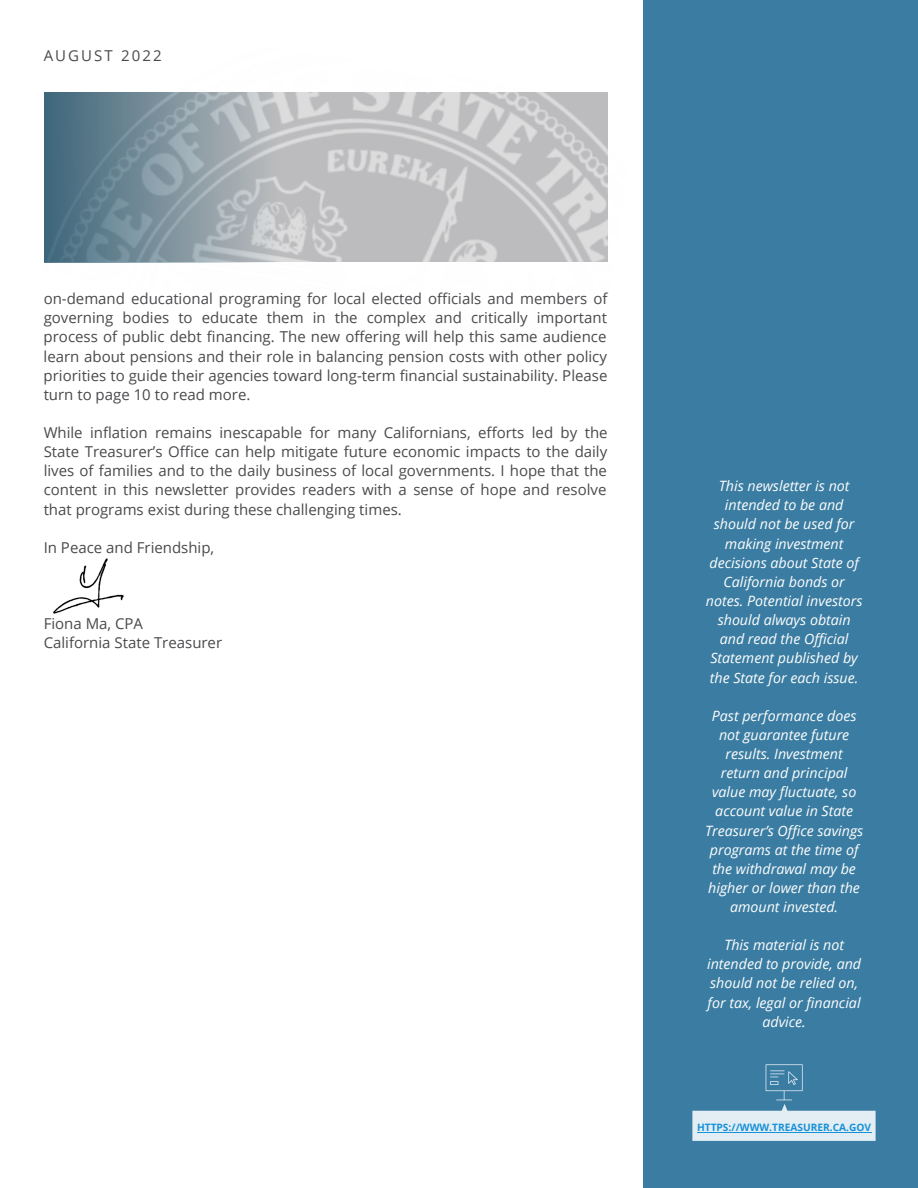
<style>
.page{position:relative;width:918px;height:1188px;background:#fff}
.page>*{position:absolute;margin:0;border:0;box-sizing:border-box;transform-origin:0 0}
.t1{font:15px/19px "Open Sans";color:#4a4a4d}
.t2{font:15px "Open Sans";letter-spacing:.14em;color:#4a4a4d}
.t3{font:italic 14.25px/19.2px "Open Sans";color:#fdfdfd;text-align:center}
.t4{font:700 10.2px "Open Sans";color:#1891d7}
</style>
<div class="page">
<div style="left:644px;top:0;width:274px;height:1188px;background:#3b7da2"></div>
<img style="left:44px;top:92px;width:564px;height:171px">
<svg style="left:44px;top:93px;width:233px;height:169px;background:#8196a1"></svg>
<img style="left:53px;top:558px;width:71px;height:56px">
<svg style="left:692px;top:1064px;width:184px;height:77px"></svg>
<hr style="left:697px;top:1132px;width:174px;height:1px;background:#1891d7">
<p class="t2" style="left:44px;top:45px;width:119px">AUGUST 2022</p>
<p class="t1" style="left:44px;top:289px;width:565px">on-demand educational programing for local elected officials and members of governing bodies to</p>
<p class="t1" style="left:44px;top:308px;width:565px;text-align:justify;text-indent:158px">educate them in the complex and critically important process of public debt financing. The new offering will help this same audience learn about pensions and their role in balancing pension costs with other policy priorities to guide their agencies toward long-term financial sustainability. Please turn to page 10 to read more.</p>
<p class="t1" style="left:44px;top:423px;width:565px;text-align:justify">While inflation remains inescapable for many Californians, efforts led by the State Treasurer’s Office can help mitigate future economic impacts to the daily lives of families and to the daily business of local governments. I hope that the content in this newsletter provides readers with a sense of hope and resolve that programs exist during these challenging times.</p>
<p class="t1" style="left:44px;top:538px;width:172px">In Peace and Friendship,</p>
<p class="t1" style="left:44px;top:614px;width:180px">Fiona Ma, CPA<br>California State Treasurer</p>
<p class="t3" style="left:706px;top:476px;width:158px">This newsletter is not intended to be and should not be used for making investment decisions about State of<br>California bonds or notes. Potential investors should always obtain and read the Official<br>Statement published by the State for each issue.</p>
<p class="t3" style="left:705px;top:706px;width:160px">Past performance does not guarantee future results. Investment return and principal value may fluctuate, so account value in State<br>Treasurer’s Office savings programs at the time of the withdrawal may be higher or lower than the amount invested.</p>
<p class="t3" style="left:707px;top:935px;width:156px">This material is not intended to provide, and should not be relied on, for tax, legal or financial advice.</p>
<p class="t4" style="left:697px;top:1120px;width:176px">HTTPS://WWW.TREASURER.CA.GOV</p>
</div>
